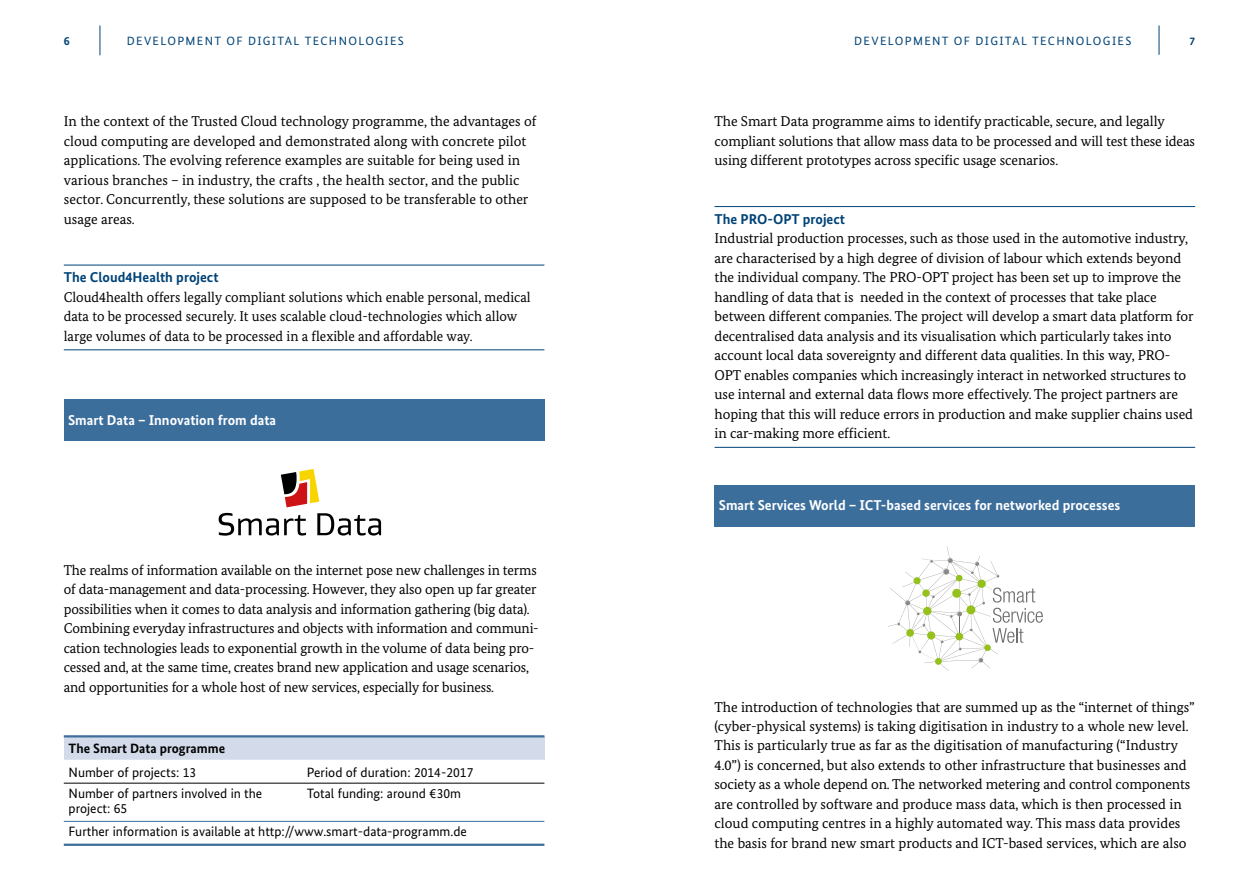
<style>
.page{position:relative;width:1259px;height:893px;background:#fff}
.page>*{position:absolute;margin:0;border:0;box-sizing:border-box;transform-origin:0 0}
.t1{font:14.25px/19.5px "Bundes Serif";letter-spacing:-.005em;color:#000}
.t2{font:700 14.25px "Bundes Sans";color:#fff}
.t3{font:700 14.25px "Bundes Sans";color:#004377}
.t4{font:13.5px/15px "Bundes Sans";color:#000}
.t5{font:700 13.5px "Bundes Sans";color:#000}
.t6{font:12px "Bundes Sans";letter-spacing:.11em;color:#004377}
.t7{font:700 12px "Bundes Sans";color:#004377}
.t8{font:700 11.25px "Bundes Sans";color:#004377}
</style>
<div class="page">
<svg style="left:100px;top:26px;width:1px;height:29px"></svg>
<svg style="left:1158px;top:26px;width:1px;height:29px"></svg>
<div style="left:64px;top:736px;width:480px;height:24px;background:#d3dbea"></div>
<svg style="left:64px;top:782px;width:480px;height:39px"></svg>
<hr style="left:64px;top:783px;width:238px;height:1px;background:#000">
<hr style="left:302px;top:783px;width:242px;height:1px;background:#000">
<hr style="left:64px;top:735px;width:238px;height:2px;background:#3c6e9c">
<hr style="left:302px;top:735px;width:242px;height:2px;background:#3c6e9c">
<hr style="left:64px;top:821px;width:238px;height:1px;background:#3c6e9c">
<hr style="left:302px;top:821px;width:242px;height:1px;background:#3c6e9c">
<hr style="left:64px;top:844px;width:238px;height:2px;background:#3c6e9c">
<hr style="left:302px;top:844px;width:242px;height:2px;background:#3c6e9c">
<hr style="left:64px;top:265px;width:480px;height:1px;background:#004377">
<hr style="left:64px;top:349px;width:480px;height:1px;background:#004377">
<div style="left:64px;top:399px;width:480px;height:42px;background:#3c6e9c"></div>
<hr style="left:714px;top:206px;width:481px;height:1px;background:#004377">
<hr style="left:714px;top:447px;width:481px;height:1px;background:#004377">
<svg style="left:219px;top:513px;width:87px;height:23px"></svg>
<svg style="left:317px;top:513px;width:64px;height:23px"></svg>
<svg style="left:281px;top:469px;width:38px;height:38px"></svg>
<div style="left:714px;top:485px;width:481px;height:41px;background:#3c6e9c"></div>
<svg style="left:888px;top:546px;width:155px;height:125px"></svg>
<p class="t7" style="left:64px;top:33px;width:7px">6</p>
<p class="t6" style="left:127px;top:33px;width:278px">DEVELOPMENT OF DIGITAL TECHNOLOGIES</p>
<p class="t6" style="left:854px;top:33px;width:279px">DEVELOPMENT OF DIGITAL TECHNOLOGIES</p>
<p class="t8" style="left:1189px;top:34px;width:7px">7</p>
<p class="t1" style="left:64px;top:112px;width:474px">In the context of the Trusted Cloud technology programme, the advantages of cloud computing are developed and demonstrated along with concrete pilot applications. The evolving reference examples are suitable for being used in various branches – in industry, the crafts , the health sector, and the public sector. Concurrently, these solutions are supposed to be transferable to other usage areas.</p>
<p class="t3" style="left:64px;top:269px;width:156px">The Cloud4Health project</p>
<p class="t1" style="left:64px;top:287px;width:468px">Cloud4health offers legally compliant solutions which enable personal, medical data to be processed securely. It uses scalable cloud-technologies which allow large volumes of data to be processed in a flexible and affordable way.</p>
<p class="t2" style="left:68px;top:411px;width:210px">Smart Data – Innovation from data</p>
<p class="t1" style="left:64px;top:560px;width:476px">The realms of information available on the internet pose new challenges in terms of data-management and data-processing. However, they also open up far greater possibilities when it comes to data analysis and information gathering (big data).<br>Combining everyday infrastructures and objects with information and communi&shy;cation technologies leads to exponential growth in the volume of data being pro&shy;cessed and, at the same time, creates brand new application and usage scenarios, and opportunities for a whole host of new services, especially for business.</p>
<p class="t5" style="left:69px;top:740px;width:158px">The Smart Data programme</p>
<p class="t4" style="left:69px;top:764px;width:129px">Number of projects: 13</p>
<p class="t4" style="left:307px;top:764px;width:168px">Period of duration: 2014-2017</p>
<p class="t4" style="left:69px;top:786px;width:195px">Number of partners involved in the project: 65</p>
<p class="t4" style="left:307px;top:786px;width:156px">Total funding: around €30m</p>
<p class="t4" style="left:69px;top:824px;width:400px">Further information is available at http://www.smart-data-programm.de</p>
<p class="t1" style="left:714px;top:112px;width:482px">The Smart Data programme aims to identify practicable, secure, and legally compliant solutions that allow mass data to be processed and will test these ideas using different prototypes across specific usage scenarios.</p>
<p class="t3" style="left:714px;top:210px;width:132px">The PRO-OPT project</p>
<p class="t1" style="left:714px;top:229px;width:480px">Industrial production processes, such as those used in the automotive industry, are characterised by a high degree of division of labour which extends beyond the individual company. The PRO-OPT project has been set up to improve the handling of data that is needed in the context of processes that take place between different companies. The project will develop a smart data platform for decentralised data analysis and its visualisation which particularly takes into account local data sovereignty and different data qualities. In this way, PRO-OPT enables companies which increasingly interact in networked structures to use internal and external data flows more effectively. The project partners are hoping that this will reduce errors in production and make supplier chains used in car-making more efficient.</p>
<p class="t2" style="left:719px;top:497px;width:403px">Smart Services World – ICT-based services for networked processes</p>
<p class="t1" style="left:714px;top:697px;width:481px">The introduction of technologies that are summed up as the “internet of things” (cyber-physical systems) is taking digitisation in industry to a whole new level.<br>This is particularly true as far as the digitisation of manufacturing (“Industry 4.0”) is concerned, but also extends to other infrastructure that businesses and society as a whole depend on. The networked metering and control components are controlled by software and produce mass data, which is then processed in cloud computing centres in a highly automated way. This mass data provides the basis for brand new smart products and ICT-based services, which are also</p>
</div>
